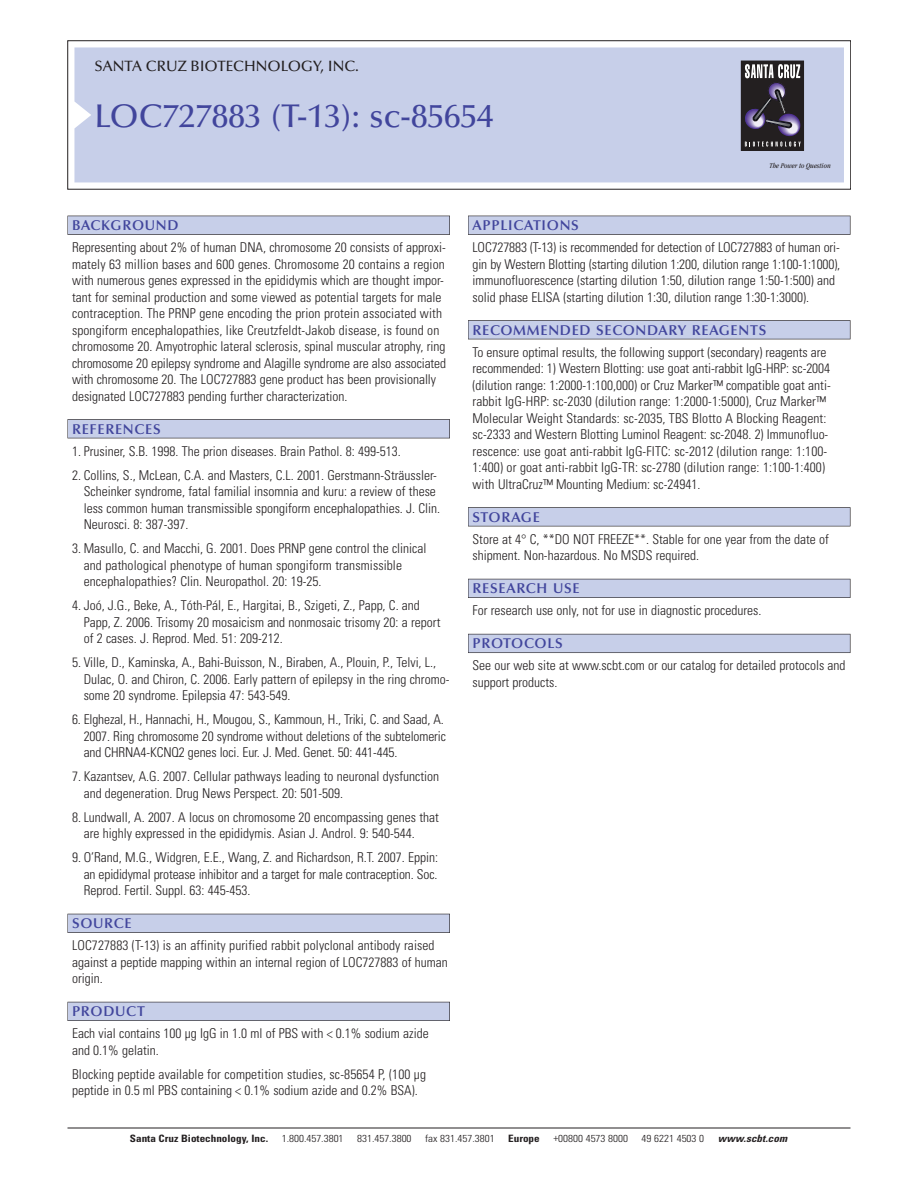
<style>
.page{position:relative;width:918px;height:1188px;background:#fff}
.page>*{position:absolute;margin:0;border:0;box-sizing:border-box;transform-origin:0 0}
.t1{font:500 33px "Optima";color:#41459c}
.t2{font:500 15px "Optima";color:#231f20}
.t3{font:600 14.25px "Optima";letter-spacing:.05em;color:#41459c}
.t4{font:300 condensed 13.5px/16.5px "Univers";color:#231f20}
.t5{font:300 condensed 10.2px "Univers";color:#231f20;scale:1.1 1}
.t6{font:700 condensed 10.2px "Univers";color:#231f20;scale:1.1 1}
.t7{font:italic 700 condensed 10.2px "Univers";color:#231f20;scale:1.1 1}
.t8{font:italic condensed 7.5px "Garamond";color:#231f20}
</style>
<div class="page">
<div style="left:74px;top:47px;width:770px;height:135px;background:#c7cfe9"></div>
<div style="left:741px;top:61px;width:62px;height:89px;background:#231f20"></div>
<div style="left:741px;top:61px;width:63px;height:90px;border:1px solid #231f20"></div>
<svg style="left:741px;top:64px;width:64px;height:83px"></svg>
<div style="left:68px;top:216px;width:382px;height:19px;background:#64636a"></div>
<div style="left:68px;top:216px;width:381px;height:18px;background:#c7cfe9"></div>
<div style="left:68px;top:419px;width:382px;height:19px;background:#64636a"></div>
<div style="left:68px;top:420px;width:381px;height:18px;background:#c7cfe9"></div>
<div style="left:68px;top:914px;width:382px;height:19px;background:#63636c"></div>
<div style="left:68px;top:914px;width:381px;height:18px;background:#c7cfe9"></div>
<div style="left:68px;top:1002px;width:382px;height:19px;background:#63646e"></div>
<div style="left:68px;top:1002px;width:381px;height:18px;background:#c7cfe9"></div>
<div style="left:468px;top:216px;width:382px;height:19px;background:#64636a"></div>
<div style="left:468px;top:216px;width:382px;height:18px;background:#c7cfe9"></div>
<div style="left:468px;top:320px;width:382px;height:19px;background:#64636a"></div>
<div style="left:468px;top:321px;width:382px;height:18px;background:#c7cfe9"></div>
<div style="left:468px;top:507px;width:382px;height:19px;background:#67666b"></div>
<div style="left:468px;top:508px;width:382px;height:18px;background:#c7cfe9"></div>
<div style="left:468px;top:579px;width:382px;height:19px;background:#63646e"></div>
<div style="left:468px;top:579px;width:382px;height:18px;background:#c7cfe9"></div>
<div style="left:468px;top:634px;width:382px;height:19px;background:#696a75"></div>
<div style="left:468px;top:634px;width:382px;height:18px;background:#c7cfe9"></div>
<hr style="left:68px;top:1128px;width:782px;height:1px;background:#231f20">
<p class="t2" style="left:94px;top:60px;width:266px">SANTA CRUZ BIOTECHNOLOGY, INC.</p>
<h1 class="t1" style="left:94px;top:102px;width:401px">LOC727883 (T-13): sc-85654</h1>
<p class="t8" style="left:769px;top:163px;width:63px">The Power to Question</p>
<p class="t3" style="left:72px;top:219px;width:108px">BACKGROUND</p>
<p class="t4" style="left:72px;top:240px;width:376px">Representing about 2% of human DNA, chromosome 20 consists of approxi&shy;mately 63 million bases and 600 genes. Chromosome 20 contains a region with numerous genes expressed in the epididymis which are thought impor&shy;tant for seminal production and some viewed as potential targets for male contraception. The PRNP gene encoding the prion protein associated with spongiform encephalopathies, like Creutzfeldt-Jakob disease, is found on chromosome 20. Amyotrophic lateral sclerosis, spinal muscular atrophy, ring chromosome 20 epilepsy syndrome and Alagille syndrome are also associated with chromosome 20. The LOC727883 gene product has been provisionally designated LOC727883 pending further characterization.</p>
<p class="t3" style="left:72px;top:423px;width:90px">REFERENCES</p>
<p class="t4" style="left:72px;top:444px;width:330px">1. Prusiner, S.B. 1998. The prion diseases. Brain Pathol. 8: 499-513.</p>
<p class="t4" style="left:84px;top:468px;width:358px;text-indent:-12px">2. Collins, S., McLean, C.A. and Masters, C.L. 2001. Gerstmann-Sträussler-Scheinker syndrome, fatal familial insomnia and kuru: a review of these less common human transmissible spongiform encephalopathies. J. Clin.<br>Neurosci. 8: 387-397.</p>
<p class="t4" style="left:84px;top:541px;width:344px;text-indent:-12px">3. Masullo, C. and Macchi, G. 2001. Does PRNP gene control the clinical and pathological phenotype of human spongiform transmissible encephalopathies? Clin. Neuropathol. 20: 19-25.</p>
<p class="t4" style="left:84px;top:598px;width:358px;text-indent:-12px">4. Joó, J.G., Beke, A., Tóth-Pál, E., Hargitai, B., Szigeti, Z., Papp, C. and<br>Papp, Z. 2006. Trisomy 20 mosaicism and nonmosaic trisomy 20: a report of 2 cases. J. Reprod. Med. 51: 209-212.</p>
<p class="t4" style="left:84px;top:655px;width:367px;text-indent:-12px">5. Ville, D., Kaminska, A., Bahi-Buisson, N., Biraben, A., Plouin, P., Telvi, L.,<br>Dulac, O. and Chiron, C. 2006. Early pattern of epilepsy in the ring chromo&shy;some 20 syndrome. Epilepsia 47: 543-549.</p>
<p class="t4" style="left:84px;top:712px;width:364px;text-indent:-12px">6. Elghezal, H., Hannachi, H., Mougou, S., Kammoun, H., Triki, C. and Saad, A.<br>2007. Ring chromosome 20 syndrome without deletions of the subtelomeric and CHRNA4-KCNQ2 genes loci. Eur. J. Med. Genet. 50: 441-445.</p>
<p class="t4" style="left:84px;top:769px;width:357px;text-indent:-12px">7. Kazantsev, A.G. 2007. Cellular pathways leading to neuronal dysfunction and degeneration. Drug News Perspect. 20: 501-509.</p>
<p class="t4" style="left:84px;top:810px;width:357px;text-indent:-12px">8. Lundwall, A. 2007. A locus on chromosome 20 encompassing genes that are highly expressed in the epididymis. Asian J. Androl. 9: 540-544.</p>
<p class="t4" style="left:84px;top:850px;width:356px;text-align:justify;text-indent:-12px">9. O’Rand, M.G., Widgren, E.E., Wang, Z. and Richardson, R.T. 2007. Eppin: an epididymal protease inhibitor and a target for male contraception. Soc.<br>Reprod. Fertil. Suppl. 63: 445-453.</p>
<p class="t3" style="left:72px;top:917px;width:61px">SOURCE</p>
<p class="t4" style="left:72px;top:939px;width:377px">LOC727883 (T-13) is an affinity purified rabbit polyclonal antibody raised against a peptide mapping within an internal region of LOC727883 of human origin.</p>
<p class="t3" style="left:72px;top:1005px;width:74px">PRODUCT</p>
<p class="t4" style="left:72px;top:1027px;width:358px">Each vial contains 100 µg IgG in 1.0 ml of PBS with &lt; 0.1% sodium azide and 0.1% gelatin.</p>
<p class="t4" style="left:72px;top:1067px;width:356px">Blocking peptide available for competition studies, sc-85654 P, (100 µg peptide in 0.5 ml PBS containing &lt; 0.1% sodium azide and 0.2% BSA).</p>
<p class="t3" style="left:473px;top:219px;width:108px">APPLICATIONS</p>
<p class="t4" style="left:473px;top:240px;width:369px">LOC727883 (T-13) is recommended for detection of LOC727883 of human ori&shy;gin by Western Blotting (starting dilution 1:200, dilution range 1:100-1:1000), immunofluorescence (starting dilution 1:50, dilution range 1:50-1:500) and solid phase ELISA (starting dilution 1:30, dilution range 1:30-1:3000).</p>
<p class="t3" style="left:473px;top:324px;width:295px">RECOMMENDED SECONDARY REAGENTS</p>
<p class="t4" style="left:473px;top:345px;width:360px">To ensure optimal results, the following support (secondary) reagents are recommended: 1) Western Blotting: use goat anti-rabbit IgG-HRP: sc-2004 (dilution range: 1:2000-1:100,000) or Cruz Marker™ compatible goat anti&shy;rabbit IgG-HRP: sc-2030 (dilution range: 1:2000-1:5000), Cruz Marker™ Molecular Weight Standards: sc-2035, TBS Blotto A Blocking Reagent: sc-2333 and Western Blotting Luminol Reagent: sc-2048. 2) Immunofluo&shy;rescence: use goat anti-rabbit IgG-FITC: sc-2012 (dilution range: 1:100- 1:400) or goat anti-rabbit IgG-TR: sc-2780 (dilution range: 1:100-1:400) with UltraCruz™ Mounting Medium: sc-24941.</p>
<p class="t3" style="left:473px;top:511px;width:69px">STORAGE</p>
<p class="t4" style="left:473px;top:532px;width:358px">Store at 4° C, **DO NOT FREEZE**. Stable for one year from the date of shipment. Non-hazardous. No MSDS required.</p>
<p class="t3" style="left:473px;top:582px;width:109px">RESEARCH USE</p>
<p class="t4" style="left:473px;top:604px;width:290px">For research use only, not for use in diagnostic procedures.</p>
<p class="t3" style="left:473px;top:637px;width:92px">PROTOCOLS</p>
<p class="t4" style="left:473px;top:659px;width:375px">See our web site at www.scbt.com or our catalog for detailed protocols and support products.</p>
<p class="t6" style="left:130px;top:1135px;width:127px">Santa Cruz Biotechnology, Inc.</p>
<p class="t5" style="left:282px;top:1135px;width:58px">1.800.457.3801</p>
<p class="t5" style="left:357px;top:1135px;width:51px">831.457.3800</p>
<p class="t5" style="left:425px;top:1135px;width:65px">fax 831.457.3801</p>
<p class="t6" style="left:508px;top:1135px;width:30px">Europe</p>
<p class="t5" style="left:553px;top:1135px;width:69px">+00800 4573 8000</p>
<p class="t5" style="left:642px;top:1135px;width:58px">49 6221 4503 0</p>
<p class="t7" style="left:718px;top:1135px;width:67px">www.scbt.com</p>
</div>
